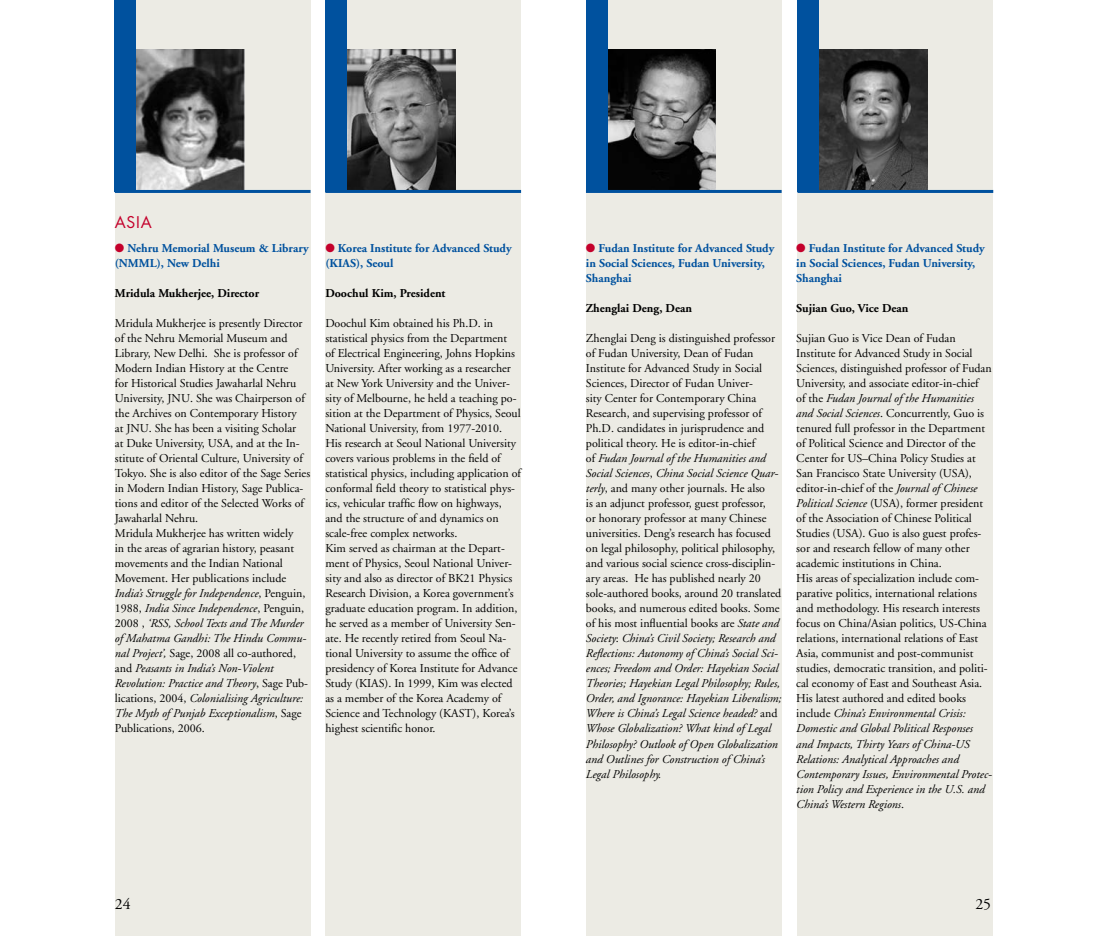
<style>
.page{position:relative;width:1106px;height:936px;background:#fff}
.page>*{position:absolute;margin:0;border:0;box-sizing:border-box;transform-origin:0 0}
.t1{font:15.75px "Futura LT";color:#c4002b}
.t2{font:15.75px "Adobe Garamond LT";color:#000}
.t3{font:12px/15px "Adobe Garamond LT";color:#000}
.t4{font:700 12px/15px "Adobe Garamond LT";color:#00519e}
.t5{font:700 12px "Adobe Garamond LT";color:#000}
.s1{color:#c4002b}
.s2{font-style:italic}
</style>
<div class="page">
<div style="left:586px;top:0;width:195px;height:935px;background:#ecebe4"></div>
<div style="left:325px;top:0;width:196px;height:935px;background:#ecebe4"></div>
<div style="left:797px;top:0;width:196px;height:935px;background:#ecebe4"></div>
<div style="left:115px;top:0;width:195px;height:935px;background:#ecebe4"></div>
<img style="left:347px;top:50px;width:108px;height:140px">
<img style="left:136px;top:50px;width:108px;height:140px">
<img style="left:607px;top:50px;width:108px;height:140px">
<div style="left:115px;top:0;width:21px;height:191px;background:#00519e"></div>
<hr style="left:115px;top:190px;width:195px;height:3px;background:#00519e">
<div style="left:325px;top:0;width:22px;height:191px;background:#00519e"></div>
<hr style="left:325px;top:190px;width:196px;height:3px;background:#00519e">
<div style="left:586px;top:0;width:21px;height:191px;background:#00519e"></div>
<hr style="left:586px;top:190px;width:195px;height:3px;background:#00519e">
<img style="left:819px;top:50px;width:108px;height:140px">
<div style="left:797px;top:0;width:22px;height:191px;background:#00519e"></div>
<hr style="left:797px;top:190px;width:196px;height:3px;background:#00519e">
<h1 class="t1" style="left:115px;top:212px;width:21px">aSIA</h1>
<p class="t4" style="left:115px;top:241px;width:195px"><span class="s1">●</span> Nehru Memorial Museum &amp; Library (NMML), New Delhi</p>
<p class="t5" style="left:115px;top:286px;width:146px">Mridula Mukherjee, Director</p>
<p class="t3" style="left:115px;top:316px;width:197px">Mridula Mukherjee is presently Director of the Nehru Memorial Museum and Library, New Delhi. She is professor of Modern Indian History at the Centre<br>for Historical Studies Jawaharlal Nehru University, JNU. She was Chairperson of the Archives on Contemporary History<br>at JNU. She has been a visiting Scholar<br>at Duke University, USA, and at the In&shy;stitute of Oriental Culture, University of Tokyo. She is also editor of the Sage Series in Modern Indian History, Sage Publica&shy;tions and editor of the Selected Works of Jawaharlal Nehru.<br>Mridula Mukherjee has written widely<br>in the areas of agrarian history, peasant movements and the Indian National Movement. Her publications include <span class="s2">India’s Struggle for Independence</span>, Penguin, 1988, <span class="s2">India Since Independence</span>, Penguin, 2008 , <span class="s2">‘RSS, School Texts and The Murder of Mahatma Gandhi: The Hindu Commu&shy;nal Project’,</span> Sage, 2008 all co-authored, and <span class="s2">Peasants in India’s Non-Violent Revolution: Practice and Theory</span>, Sage Pub&shy;lications, 2004, <span class="s2">Colonialising Agriculture:<br>The Myth of Punjab Exceptionalism</span>, Sage Publications, 2006.</p>
<p class="t4" style="left:325px;top:241px;width:188px"><span class="s1">●</span> Korea Institute for Advanced Study (KIAS), Seoul</p>
<p class="t5" style="left:325px;top:286px;width:122px">Doochul Kim, President</p>
<p class="t3" style="left:325px;top:316px;width:197px">Doochul Kim obtained his Ph.D. in statistical physics from the Department<br>of Electrical Engineering, Johns Hopkins University. After working as a researcher at New York University and the Univer&shy;sity of Melbourne, he held a teaching po&shy;sition at the Department of Physics, Seoul National University, from 1977-2010.<br>His research at Seoul National University covers various problems in the field of statistical physics, including application of conformal field theory to statistical phys&shy;ics, vehicular traffic flow on highways, and the structure of and dynamics on scale-free complex networks.<br>Kim served as chairman at the Depart&shy;ment of Physics, Seoul National Univer&shy;sity and also as director of BK21 Physics Research Division, a Korea government’s graduate education program. In addition, he served as a member of University Sen&shy;ate. He recently retired from Seoul Na&shy;tional University to assume the office of presidency of Korea Institute for Advance Study (KIAS). In 1999, Kim was elected as a member of the Korea Academy of Science and Technology (KAST), Korea’s highest scientific honor.</p>
<p class="t4" style="left:586px;top:241px;width:190px"><span class="s1">●</span> Fudan Institute for Advanced Study in Social Sciences, Fudan University,<br>Shanghai</p>
<p class="t5" style="left:586px;top:301px;width:107px">Zhenglai Deng, Dean</p>
<p class="t3" style="left:586px;top:331px;width:197px">Zhenglai Deng is distinguished professor of Fudan University, Dean of Fudan Institute for Advanced Study in Social Sciences, Director of Fudan Univer-<br>sity Center for Contemporary China Research, and supervising professor of Ph.D. candidates in jurisprudence and political theory. He is editor-in-chief<br>of <span class="s2">Fudan Journal of the Humanities and Social Sciences</span>, <span class="s2">China Social Science Quar&shy;terly</span>, and many other journals. He also<br>is an adjunct professor, guest professor,<br>or honorary professor at many Chinese universities. Deng’s research has focused on legal philosophy, political philosophy, and various social science cross-disciplin&shy;ary areas. He has published nearly 20 sole-authored books, around 20 translated books, and numerous edited books. Some of his most influential books are <span class="s2">State and Society</span>: <span class="s2">China’s Civil Society; Research and Reflections: Autonomy of China’s Social Sci&shy;ences; Freedom and Order: Hayekian Social Theories; Hayekian Legal Philosophy; Rules, Order, and Ignorance: Hayekian Liberalism; Where is China’s Legal Science headed?</span> and <span class="s2">Whose Globalization? What kind of Legal Philosophy? Outlook of Open Globalization and Outlines for Construction of China’s Legal Philosophy.</span></p>
<p class="t4" style="left:796px;top:241px;width:190px"><span class="s1">●</span> Fudan Institute for Advanced Study in Social Sciences, Fudan University,<br>Shanghai</p>
<p class="t5" style="left:796px;top:301px;width:114px">Sujian Guo, Vice Dean</p>
<p class="t3" style="left:796px;top:331px;width:197px">Sujian Guo is Vice Dean of Fudan Institute for Advanced Study in Social Sciences, distinguished professor of Fudan University, and associate editor-in-chief<br>of the <span class="s2">Fudan Journal of the Humanities and Social Sciences</span>. Concurrently, Guo is tenured full professor in the Department of Political Science and Director of the Center for US–China Policy Studies at San Francisco State University (USA), editor-in-chief of the <span class="s2">Journal of Chinese Political Science</span> (USA), former president of the Association of Chinese Political Studies (USA). Guo is also guest profes&shy;sor and research fellow of many other academic institutions in China.<br>His areas of specialization include com&shy;parative politics, international relations and methodology. His research interests focus on China/Asian politics, US-China relations, international relations of East Asia, communist and post-communist studies, democratic transition, and politi&shy;cal economy of East and Southeast Asia.<br>His latest authored and edited books include <span class="s2">China’s Environmental Crisis:<br>Domestic and Global Political Responses and Impacts, Thirty Years of China-US Relations: Analytical Approaches and Contemporary Issues, Environmental Protec&shy;tion Policy and Experience in the U.S. and China’s Western Regions</span>.</p>
<h1 class="t2" style="left:115px;top:894px;width:17px">24</h1>
<h1 class="t2" style="left:975px;top:894px;width:17px">25</h1>
</div>
